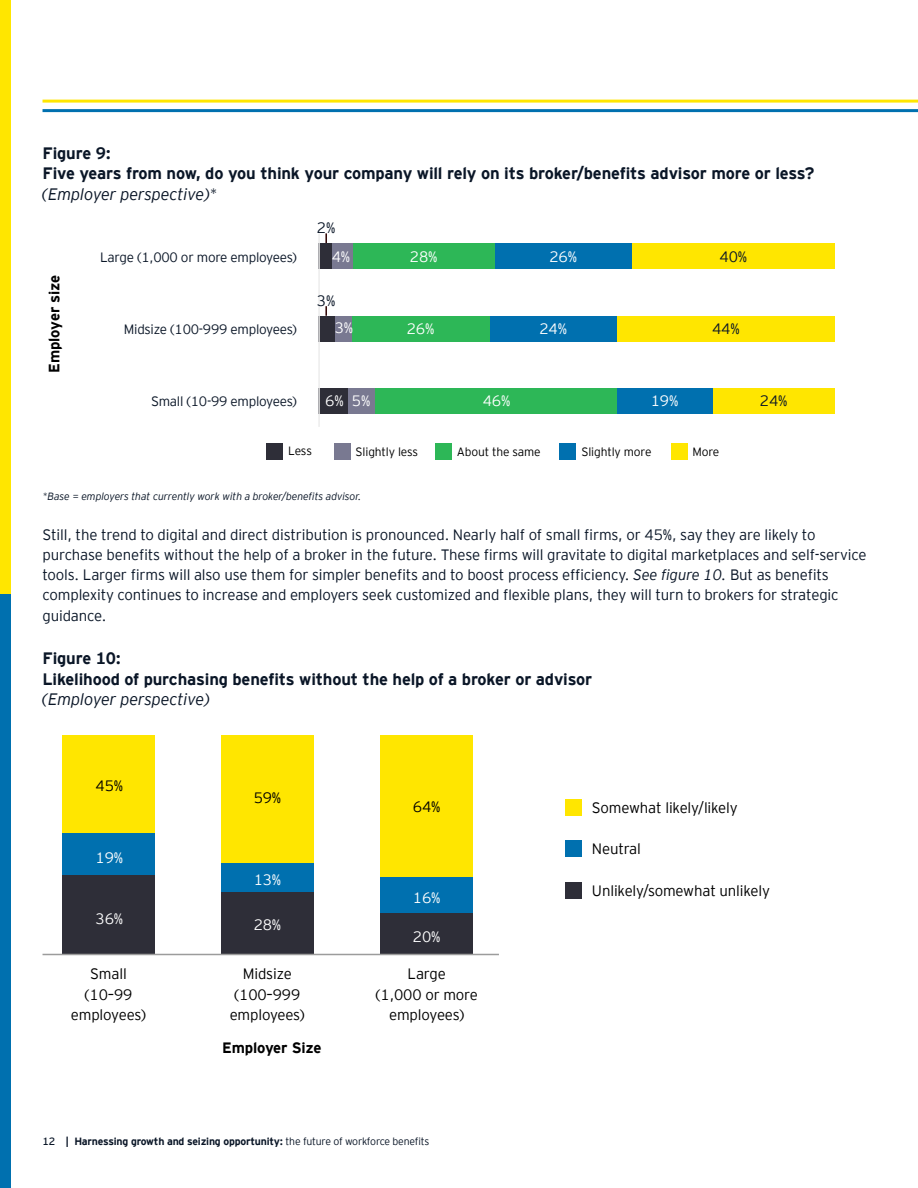
<style>
.page{position:relative;width:918px;height:1188px;background:#fff}
.page>*{position:absolute;margin:0;border:0;box-sizing:border-box;transform-origin:0 0}
.t1{font:700 16.5px/20.2px "EY Interstate";letter-spacing:-.01em;color:#0a1627}
.t2{font:italic 300 16.5px "EY Interstate";letter-spacing:-.01em;color:#0a1627}
.t3{font:300 15px/20.2px "EY Interstate";letter-spacing:-.01em;color:#0a1627}
.t4{font:300 15px/20.2px "EY Interstate";letter-spacing:-.01em;color:#000;text-align:center}
.t5{font:300 15px "EY Interstate";letter-spacing:-.01em;color:#fff}
.t6{font:700 15px "EY Interstate";letter-spacing:-.01em;color:#000}
.t7{font:300 13.5px "EY Interstate";letter-spacing:-.02em;color:#0a1627}
.t8{font:300 12px "EY Interstate";letter-spacing:-.01em;color:#000}
.t9{font:700 10.5px "EY Interstate";letter-spacing:-.02em;color:#0a1627}
.t10{font:italic 300 10.5px "EY Interstate";letter-spacing:-.01em;color:#0a1627}
.s1{font-style:italic}
.s2{font-weight:400}
.s3{font-weight:300}
</style>
<div class="page">
<div style="left:0;top:594px;width:10px;height:594px;background:#0070af"></div>
<div style="left:0;top:0;width:10px;height:594px;background:#ffe600"></div>
<hr style="left:43px;top:100px;width:875px;height:3px;background:#ffe600">
<hr style="left:43px;top:109px;width:875px;height:3px;background:#0070af">
<div style="left:266px;top:443px;width:17px;height:16px;background:#2e2e38"></div>
<div style="left:334px;top:443px;width:16px;height:16px;background:#797991"></div>
<div style="left:435px;top:443px;width:16px;height:16px;background:#2db757"></div>
<div style="left:560px;top:443px;width:16px;height:16px;background:#0070af"></div>
<div style="left:671px;top:443px;width:16px;height:16px;background:#ffe600"></div>
<div style="left:632px;top:243px;width:203px;height:26px;background:#ffe600"></div>
<div style="left:617px;top:316px;width:218px;height:26px;background:#ffe600"></div>
<div style="left:712px;top:388px;width:123px;height:26px;background:#ffe600"></div>
<div style="left:495px;top:243px;width:137px;height:26px;background:#0070af"></div>
<div style="left:490px;top:316px;width:127px;height:26px;background:#0070af"></div>
<div style="left:617px;top:388px;width:95px;height:26px;background:#0070af"></div>
<div style="left:352px;top:243px;width:143px;height:26px;background:#2db757"></div>
<div style="left:332px;top:243px;width:21px;height:26px;background:#797991"></div>
<div style="left:318px;top:243px;width:14px;height:26px;background:#2e2e38"></div>
<div style="left:352px;top:316px;width:138px;height:26px;background:#2db757"></div>
<div style="left:375px;top:388px;width:242px;height:26px;background:#2db757"></div>
<div style="left:335px;top:316px;width:17px;height:26px;background:#797991"></div>
<div style="left:348px;top:388px;width:27px;height:26px;background:#797991"></div>
<div style="left:318px;top:316px;width:17px;height:26px;background:#2e2e38"></div>
<div style="left:318px;top:388px;width:30px;height:26px;background:#2e2e38"></div>
<hr style="left:318px;top:233px;width:2px;height:194px;background:#ececec">
<div style="left:62px;top:735px;width:93px;height:99px;background:#ffe600"></div>
<div style="left:62px;top:834px;width:93px;height:41px;background:#0070af"></div>
<div style="left:62px;top:875px;width:93px;height:79px;background:#2e2e38"></div>
<div style="left:221px;top:891px;width:93px;height:63px;background:#2e2e38"></div>
<div style="left:380px;top:912px;width:93px;height:42px;background:#2e2e38"></div>
<div style="left:380px;top:877px;width:93px;height:35px;background:#0070af"></div>
<div style="left:380px;top:735px;width:93px;height:142px;background:#ffe600"></div>
<div style="left:221px;top:863px;width:93px;height:28px;background:#0070af"></div>
<div style="left:221px;top:735px;width:93px;height:128px;background:#ffe600"></div>
<hr style="left:43px;top:954px;width:456px;height:1px;background:#9c9c9c">
<div style="left:566px;top:799px;width:16px;height:16px;background:#ffe600"></div>
<div style="left:566px;top:841px;width:16px;height:16px;background:#0070af"></div>
<div style="left:566px;top:882px;width:16px;height:16px;background:#2e2e38"></div>
<svg style="left:325px;top:233px;width:2px;height:10px"></svg>
<svg style="left:325px;top:306px;width:2px;height:10px"></svg>
<p class="t1" style="left:43px;top:142px;width:773px">Figure 9:<br>Five years from now, do you think your company will rely on its broker/benefits advisor more or less?</p>
<p class="t2" style="left:43px;top:182px;width:176px">(Employer perspective)*</p>
<p class="t6" style="left:43px;top:373px;width:99px;rotate:-90deg">Employer size</p>
<p class="t3" style="left:317px;top:217px;width:20px">2%</p>
<p class="t7" style="left:100px;top:247px;width:198px">Large (1,000 or more employees)</p>
<p class="t5" style="left:332px;top:246px;width:20px">4%</p>
<p class="t5" style="left:410px;top:246px;width:29px">28%</p>
<p class="t5" style="left:549px;top:246px;width:29px">26%</p>
<p class="t3" style="left:720px;top:245px;width:29px">40%</p>
<p class="t3" style="left:317px;top:290px;width:20px">3%</p>
<p class="t7" style="left:124px;top:320px;width:175px">Midsize (100-999 employees)</p>
<p class="t5" style="left:335px;top:317px;width:20px">3%</p>
<p class="t5" style="left:407px;top:318px;width:29px">26%</p>
<p class="t5" style="left:539px;top:318px;width:29px">24%</p>
<p class="t3" style="left:712px;top:317px;width:29px">44%</p>
<p class="t7" style="left:151px;top:392px;width:147px">Small (10-99 employees)</p>
<p class="t5" style="left:325px;top:390px;width:47px">6% 5%</p>
<p class="t5" style="left:483px;top:390px;width:29px">46%</p>
<p class="t5" style="left:651px;top:390px;width:29px">19%</p>
<p class="t3" style="left:760px;top:390px;width:29px">24%</p>
<p class="t8" style="left:288px;top:443px;width:25px">Less</p>
<p class="t8" style="left:356px;top:443px;width:64px">Slightly less</p>
<p class="t8" style="left:457px;top:443px;width:85px">About the same</p>
<p class="t8" style="left:581px;top:443px;width:72px">Slightly more</p>
<p class="t8" style="left:693px;top:443px;width:28px">More</p>
<p class="t10" style="left:43px;top:488px;width:320px">*Base = employers that currently work with a broker/benefits advisor.</p>
<p class="t3" style="left:43px;top:523px;width:826px">Still, the trend to digital and direct distribution is pronounced. Nearly half of small firms, or 45%, say they are likely to purchase benefits without the help of a broker in the future. These firms will gravitate to digital marketplaces and self-service tools. Larger firms will also use them for simpler benefits and to boost process efficiency. <span class="s1">See figure 10.</span> But as benefits complexity continues to increase and employers seek customized and flexible plans, they will turn to brokers for strategic guidance.</p>
<p class="t1" style="left:43px;top:647px;width:551px">Figure 10:<br>Likelihood of purchasing benefits without the help of a broker or advisor</p>
<p class="t2" style="left:43px;top:687px;width:168px">(Employer perspective)</p>
<p class="t4" style="left:96px;top:775px;width:29px">45%</p>
<p class="t5" style="left:96px;top:847px;width:29px">19%</p>
<p class="t5" style="left:96px;top:908px;width:29px">36%</p>
<p class="t4" style="left:254px;top:787px;width:29px">59%</p>
<p class="t5" style="left:254px;top:870px;width:29px">13%</p>
<p class="t5" style="left:254px;top:914px;width:29px">28%</p>
<p class="t4" style="left:71px;top:963px;width:77px">Small (10–99 employees)</p>
<p class="t4" style="left:230px;top:963px;width:77px">Midsize (100–999 employees)</p>
<p class="t6" style="left:222px;top:1037px;width:101px">Employer Size</p>
<p class="t4" style="left:413px;top:796px;width:29px">64%</p>
<p class="t5" style="left:413px;top:887px;width:29px">16%</p>
<p class="t5" style="left:413px;top:926px;width:29px">20%</p>
<p class="t4" style="left:375px;top:963px;width:104px">Large<br>(1,000 or more employees)</p>
<p class="t9" style="left:43px;top:1133px;width:388px"><span class="s2">12</span> | Harnessing growth and seizing opportunity: <span class="s3">the future of workforce benefits</span></p>
<p class="t4" style="left:592px;top:797px;width:147px">Somewhat likely/likely</p>
<p class="t4" style="left:592px;top:838px;width:51px">Neutral</p>
<p class="t4" style="left:592px;top:880px;width:180px">Unlikely/somewhat unlikely</p>
</div>
